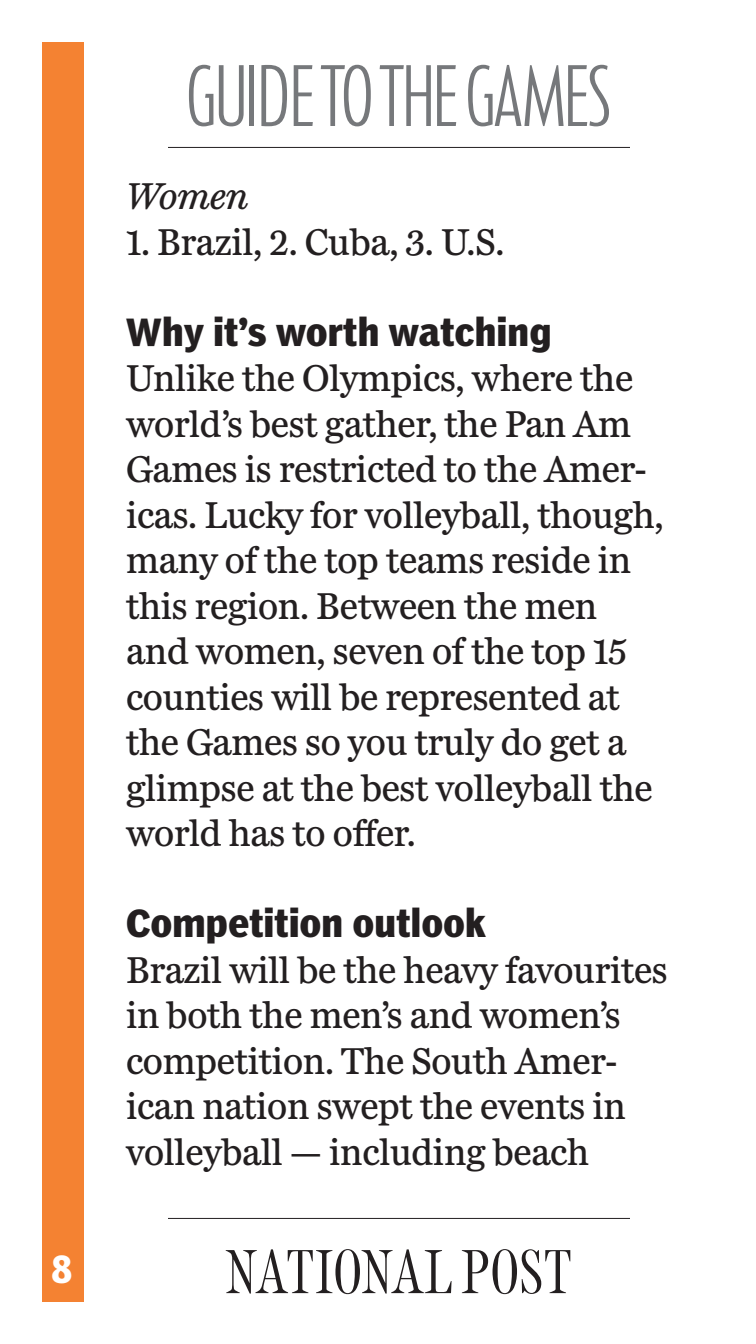
<style>
.page{position:relative;width:756px;height:1344px;background:#fff}
.page>*{position:absolute;margin:0;border:0;box-sizing:border-box;transform-origin:0 0}
.t1{font:200 84px "Post Sans";letter-spacing:-.005em;color:#76787b}
.t2{font:63px "Post Serif Regluar";letter-spacing:-.005em;color:#231f20}
.PANAM_Body{font:38.5px/45.5px "Miller Daily Three";letter-spacing:-.01em;color:#231f20}
.PANAM_Body-2{font:italic 38.5px "Miller Daily Three";letter-spacing:-.01em;color:#231f20}
.PANAM_Section_headin{font:700 condensed 36.75px "Poynter Agate Two";letter-spacing:.01em;color:#231f20}
.t3{font:700 condensed 36.75px "Poynter Agate Two";color:#fff}
</style>
<div class="page">
<div style="left:42px;top:42px;width:42px;height:1260px;background:#f48232"></div>
<hr style="left:168px;top:147px;width:462px;height:1px;background:#231f20">
<hr style="left:168px;top:1218px;width:462px;height:1px;background:#231f20">
<h1 class="t1" style="left:187px;top:54px;width:425px">GUIDE TO THE GAMES</h1>
<p class="PANAM_Body-2" style="left:126px;top:175px;width:124px">Women</p>
<p class="PANAM_Body" style="left:126px;top:218px;width:380px">1. Brazil, 2. Cuba, 3. U.S.</p>
<p class="PANAM_Section_headin" style="left:126px;top:310px;width:427px">Why it’s worth watching</p>
<p class="PANAM_Body" style="left:126px;top:355px;width:539px">Unlike the Olympics, where the world’s best gather, the Pan Am<br>Games is restricted to the Amer&shy;icas. Lucky for volleyball, though, many of the top teams reside in this region. Between the men and women, seven of the top 15 counties will be represented at the Games so you truly do get a glimpse at the best volleyball the world has to offer.</p>
<p class="PANAM_Section_headin" style="left:126px;top:901px;width:361px">Competition outlook</p>
<p class="PANAM_Body" style="left:126px;top:946px;width:543px">Brazil will be the heavy favourites in both the men’s and women’s competition. The South Amer&shy;ican nation swept the events in volleyball — including beach</p>
<p class="t3" style="left:52px;top:1247px;width:21px">8</p>
<h2 class="t2" style="left:226px;top:1235px;width:348px">NATIONAL POST</h2>
</div>
